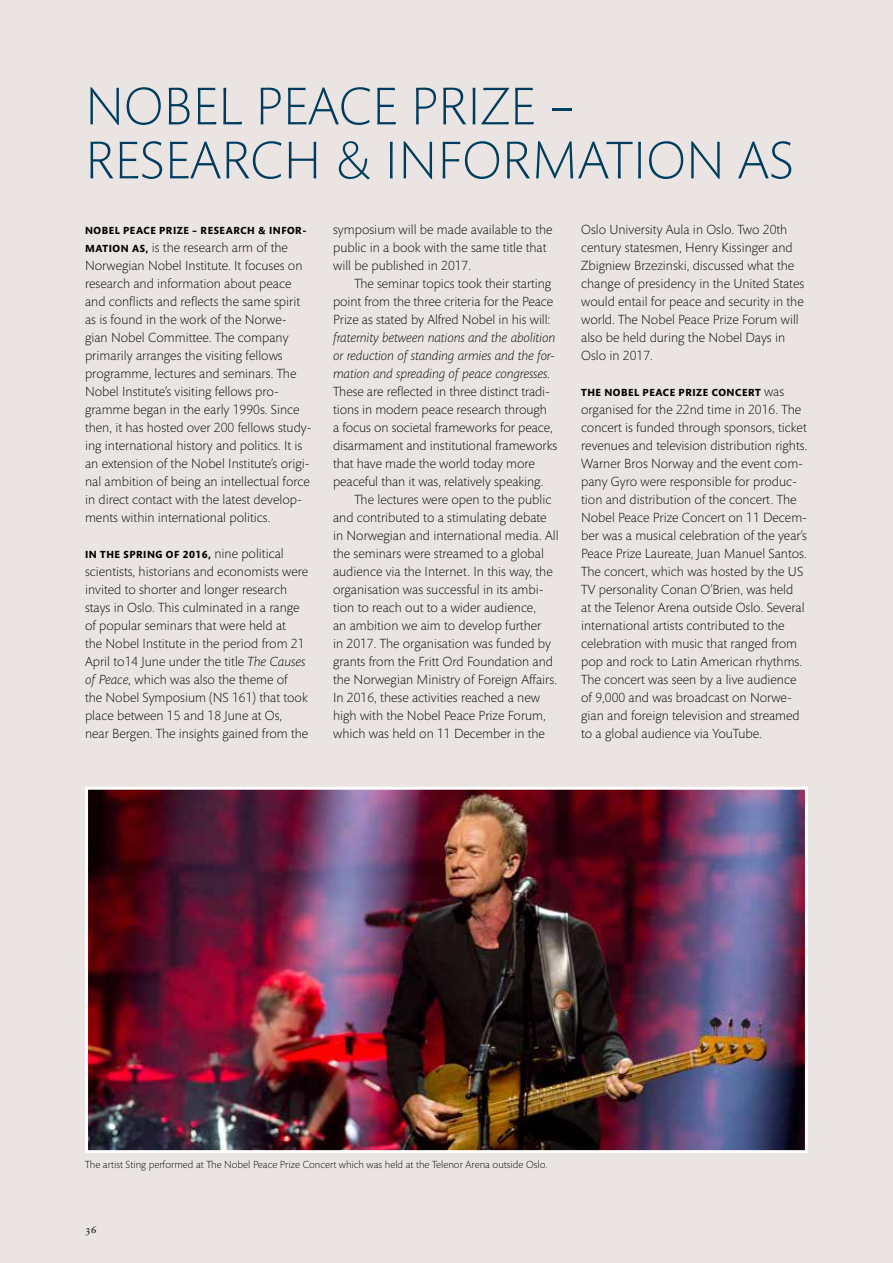
<style>
.page{position:relative;width:893px;height:1263px;background:#eae4e2}
.page>*{position:absolute;margin:0;border:0;box-sizing:border-box;transform-origin:0 0}
.t1{font:300 54px/54px "Mundo Sans Std";color:#003c5d}
.t2{font:300 13.5px/18px "Mundo Sans Std";color:#000}
.t3{font:300 10.5px "Mundo Sans Std";color:#000}
.t4{font:700 10.5px "Mundo Sans Std";letter-spacing:.05em;color:#000}
.t5{font:10.5px "Sabon Roman Os F";color:#000}
.s1{font-weight:700;font-size:10.5px}
.s2{font-weight:300;font-size:13.5px}
.s3{font-style:italic}
</style>
<div class="page">
<img style="left:89px;top:791px;width:715px;height:358px">
<div style="left:85px;top:787px;width:723px;height:366px;border:3px solid #fff"></div>
<h1 class="t1" style="left:85px;top:81px;width:710px">NOBEL PEACE PRIZE –<br>RESEARCH &amp; INFORMATION AS</h1>
<p class="t4" style="left:85px;top:225px;width:223px">NOBEL PEACE PRIZE – RESEARCH &amp; INFOR-</p>
<p class="t2" style="left:85px;top:239px;width:228px"><span class="s1">MATION AS,</span> is the research arm of the Norwegian Nobel Institute. It focuses on research and information about peace and conflicts and reflects the same spirit as is found in the work of the Norwe&shy;gian Nobel Committee. The company primarily arranges the visiting fellows programme, lectures and seminars. The Nobel Institute’s visiting fellows pro&shy;gramme began in the early 1990s. Since then, it has hosted over 200 fellows study&shy;ing international history and politics. It is an extension of the Nobel Institute’s origi&shy;nal ambition of being an intellectual force in direct contact with the latest develop&shy;ments within international politics.</p>
<p class="t4" style="left:85px;top:549px;width:200px">IN THE SPRING OF 2016, <span class="s2">nine political</span></p>
<p class="t2" style="left:85px;top:563px;width:225px">scientists, historians and economists were invited to shorter and longer research stays in Oslo. This culminated in a range of popular seminars that were held at<br>the Nobel Institute in the period from 21<br>April to14 June under the title <span class="s3">The Causes of Peace,</span> which was also the theme of<br>the Nobel Symposium (NS 161) that took place between 15 and 18 June at Os, near Bergen. The insights gained from the</p>
<p class="t2" style="left:333px;top:221px;width:221px">symposium will be made available to the public in a book with the same title that will be published in 2017.</p>
<p class="t2" style="left:333px;top:275px;width:221px;text-indent:21px">The seminar topics took their starting point from the three criteria for the Peace<br>Prize as stated by Alfred Nobel in his will:</p>
<p class="t2" style="left:333px;top:329px;width:226px"><span class="s3">fraternity between nations and the abolition or reduction of standing armies and the for&shy;mation and spreading of peace congresses</span>.<br>These are reflected in three distinct tradi&shy;tions in modern peace research through<br>a focus on societal frameworks for peace, disarmament and institutional frameworks that have made the world today more peaceful than it was, relatively speaking.</p>
<p class="t2" style="left:333px;top:491px;width:227px;text-indent:21px">The lectures were open to the public and contributed to a stimulating debate in Norwegian and international media. All the seminars were streamed to a global audience via the Internet. In this way, the organisation was successful in its ambi&shy;tion to reach out to a wider audience,<br>an ambition we aim to develop further<br>in 2017. The organisation was funded by grants from the Fritt Ord Foundation and the Norwegian Ministry of Foreign Affairs.<br>In 2016, these activities reached a new high with the Nobel Peace Prize Forum, which was held on 11 December in the</p>
<p class="t2" style="left:581px;top:221px;width:225px">Oslo University Aula in Oslo. Two 20th century statesmen, Henry Kissinger and Zbigniew Brzezinski, discussed what the change of presidency in the United States would entail for peace and security in the world. The Nobel Peace Prize Forum will also be held during the Nobel Days in Oslo in 2017.</p>
<p class="t4" style="left:581px;top:387px;width:205px">THE NOBEL PEACE PRIZE CONCERT <span class="s2">was</span></p>
<p class="t2" style="left:581px;top:401px;width:228px">organised for the 22nd time in 2016. The concert is funded through sponsors, ticket revenues and television distribution rights.<br>Warner Bros Norway and the event com&shy;pany Gyro were responsible for produc&shy;tion and distribution of the concert. The Nobel Peace Prize Concert on 11 Decem&shy;ber was a musical celebration of the year’s Peace Prize Laureate, Juan Manuel Santos.<br>The concert, which was hosted by the US TV personality Conan O’Brien, was held<br>at the Telenor Arena outside Oslo. Several international artists contributed to the celebration with music that ranged from pop and rock to Latin American rhythms.<br>The concert was seen by a live audience of 9,000 and was broadcast on Norwe&shy;gian and foreign television and streamed to a global audience via YouTube.</p>
<p class="t3" style="left:85px;top:1159px;width:464px">The artist Sting performed at The Nobel Peace Prize Concert which was held at the Telenor Arena outside Oslo.</p>
<p class="t5" style="left:85px;top:1223px;width:13px">36</p>
</div>
